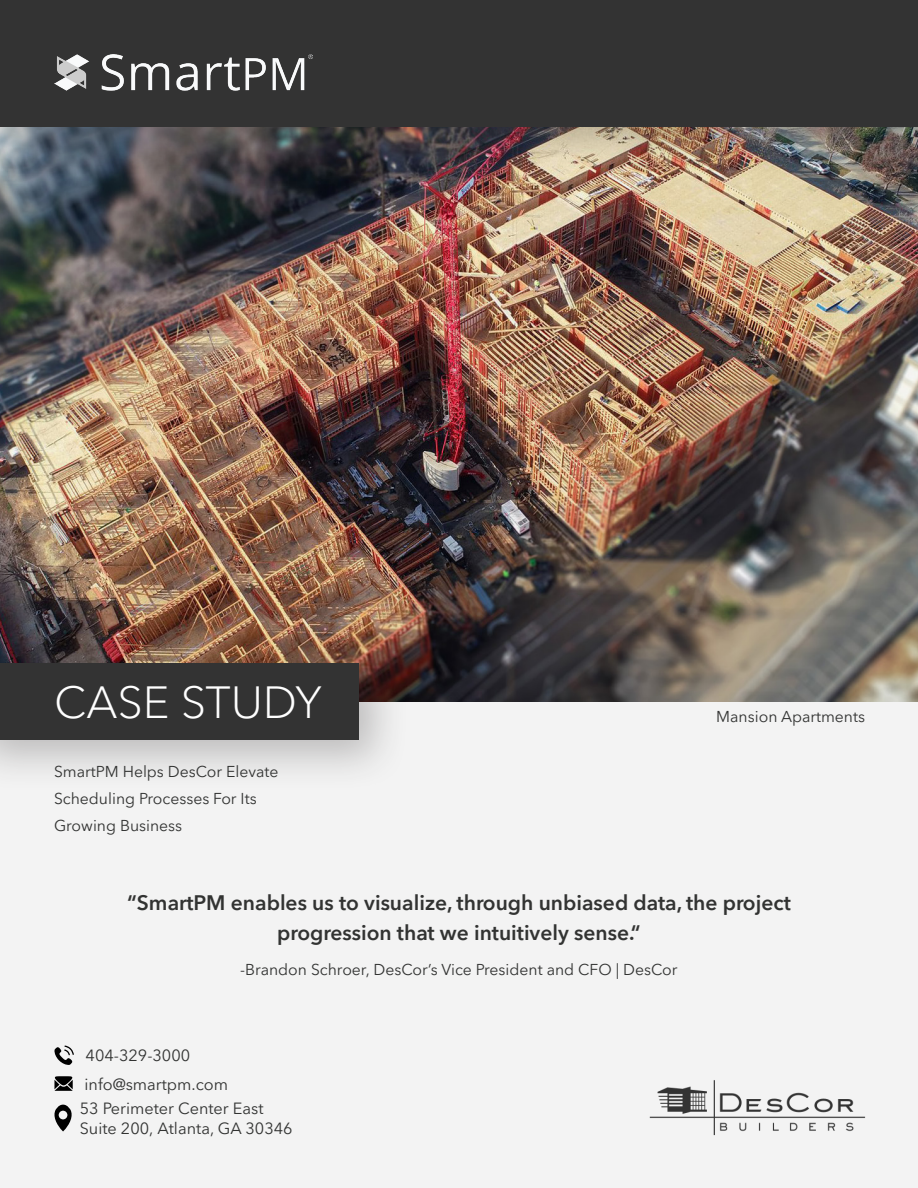
<style>
.page{position:relative;width:918px;height:1188px;background:#fff}
.page>*{position:absolute;margin:0;border:0;box-sizing:border-box;transform-origin:0 0}
.t1{font:300 45px "Avenir Next LT Pro";color:#fff}
.t2{font:600 21px/30px "Avenir Next LT Pro";color:#323332;text-align:center}
.t3{font:16.2px/28.3px "Avenir Next LT Pro";color:#323332}
.t4{font:15.75px/27px "Avenir Next LT Pro";color:#323332}
</style>
<div class="page">
<div style="left:0;top:702px;width:918px;height:486px;background:#f3f3f3"></div>
<img style="left:0;top:178px;width:918px;height:524px">
<div style="left:0;top:639px;width:410px;height:153px;background:#231f20;opacity:.27"></div>
<div style="left:0;top:664px;width:359px;height:76px;background:#333"></div>
<div style="left:0;top:0;width:918px;height:178px;background:#231f20;opacity:.27"></div>
<div style="left:0;top:0;width:918px;height:127px;background:#333"></div>
<img style="left:54px;top:54px;width:258px;height:36px">
<svg style="left:54px;top:1046px;width:20px;height:19px"></svg>
<svg style="left:54px;top:1076px;width:19px;height:15px"></svg>
<svg style="left:53px;top:1105px;width:20px;height:27px"></svg>
<img style="left:641px;top:1069px;width:241px;height:81px">
<p class="t1" style="left:54px;top:675px;width:269px">CASE STUDY</p>
<p class="t4" style="left:54px;top:758px;width:226px">SmartPM Helps DesCor Elevate<br>Scheduling Processes For Its<br>Growing Business</p>
<p class="t4" style="left:716px;top:703px;width:150px">Mansion Apartments</p>
<p class="t2" style="left:127px;top:887px;width:665px">“SmartPM enables us to visualize, through unbiased data, the project progression that we intuitively sense.“</p>
<p class="t4" style="left:240px;top:956px;width:439px">-Brandon Schroer, DesCor’s Vice President and CFO | DesCor</p>
<p class="t3" style="left:85px;top:1042px;width:145px">404-329-3000 info@smartpm.com</p>
<p class="t3" style="left:80px;top:1099px;width:214px;line-height:19.5px">53 Perimeter Center East<br>Suite 200, Atlanta, GA 30346</p>
</div>
